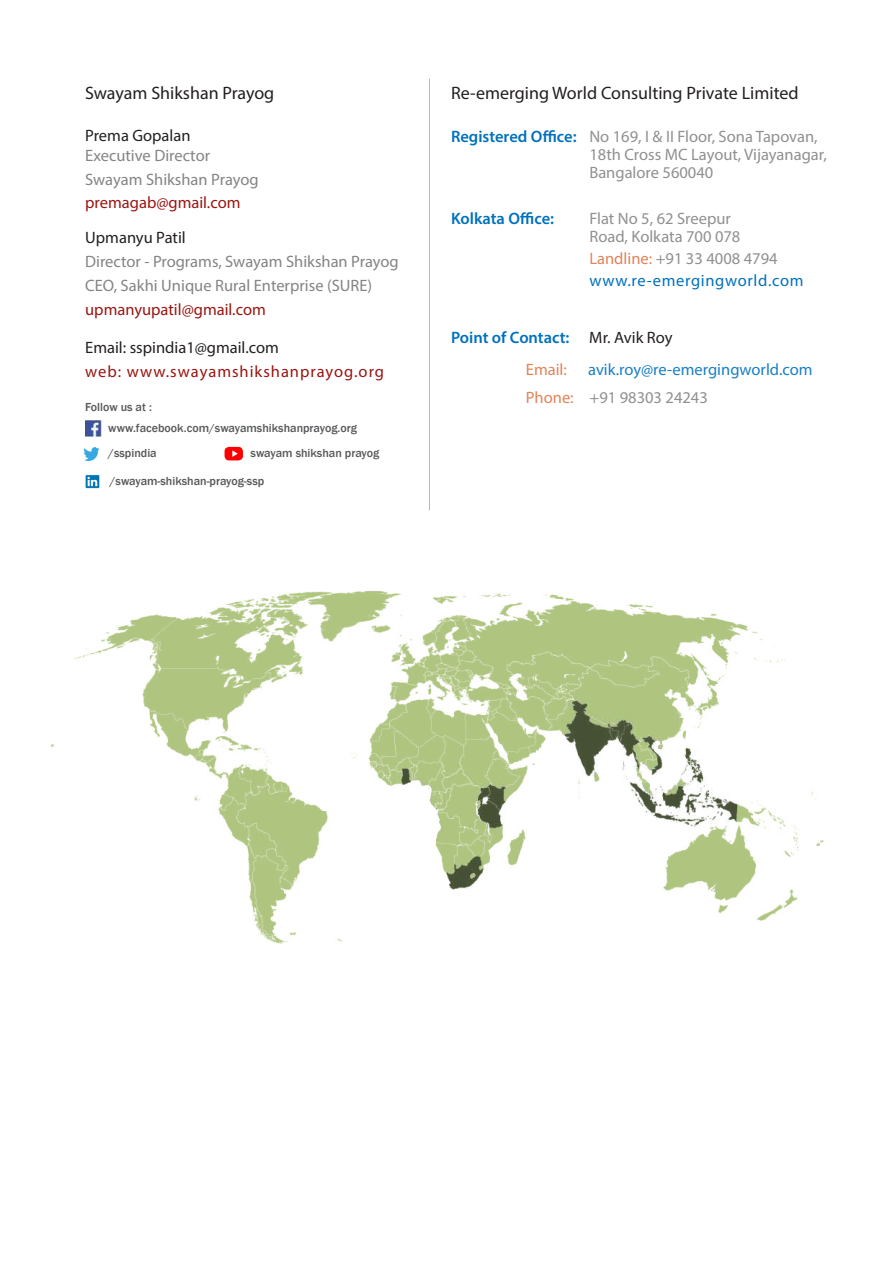
<style>
.page{position:relative;width:893px;height:1263px;background:#fff}
.page>*{position:absolute;margin:0;border:0;box-sizing:border-box;transform-origin:0 0}
.t1{font:18px "Myriad Pro";color:#231f20}
.t2{font:16.5px/18px "Myriad Pro";color:#909090}
.t3{font:16.5px/24px "Myriad Pro";color:#848484}
.t4{font:600 16.5px "Myriad Pro";color:#0071bc}
.t5{font:16.5px "Myriad Pro";color:#231f20}
.t6{font:16.5px "Myriad Pro";color:#991611}
.t7{font:16.5px "Myriad Pro";letter-spacing:.06em;color:#991611}
.t8{font:16.5px "Myriad Pro";color:#1a7fc3}
.t9{font:16.5px "Myriad Pro";letter-spacing:.04em;color:#0071bc}
.t10{font:500 12px/24.3px "Franklin Gothic";color:#57585a}
.s1{color:#e28358}
.s2{font-weight:400;color:#231f20}
</style>
<div class="page">
<img style="left:85px;top:420px;width:16px;height:16px">
<img style="left:84px;top:447px;width:16px;height:13px">
<img style="left:85px;top:474px;width:15px;height:15px">
<div style="left:225px;top:447px;width:18px;height:13px;background:#f00;border-radius:4px"></div>
<svg style="left:232px;top:450px;width:6px;height:7px"></svg>
<img style="left:51px;top:591px;width:773px;height:353px">
<hr style="left:429px;top:79px;width:1px;height:431px;background:#b7b6b5">
<p class="t1" style="left:85px;top:81px;width:191px">Swayam Shikshan Prayog</p>
<p class="t5" style="left:85px;top:125px;width:107px">Prema Gopalan</p>
<p class="t3" style="left:85px;top:143px;width:175px">Executive Director<br>Swayam Shikshan Prayog</p>
<p class="t6" style="left:85px;top:193px;width:157px">premagab@gmail.com</p>
<p class="t5" style="left:85px;top:227px;width:102px">Upmanyu Patil</p>
<p class="t3" style="left:85px;top:249px;width:315px">Director - Programs, Swayam Shikshan Prayog<br>CEO, Sakhi Unique Rural Enterprise (SURE)</p>
<p class="t6" style="left:85px;top:299px;width:182px">upmanyupatil@gmail.com</p>
<p class="t5" style="left:85px;top:337px;width:195px">Email: sspindia1@gmail.com</p>
<p class="t7" style="left:85px;top:361px;width:300px">web: www.swayamshikshanprayog.org</p>
<p class="t10" style="left:85px;top:395px;width:68px">Follow us at :</p>
<p class="t10" style="left:108px;top:416px;width:250px">www.facebook.com/swayamshikshanprayog.org /sspindia</p>
<p class="t10" style="left:251px;top:441px;width:130px">swayam shikshan prayog</p>
<p class="t10" style="left:110px;top:468px;width:156px">/swayam-shikshan-prayog-ssp</p>
<p class="t1" style="left:451px;top:81px;width:349px">Re-emerging World Consulting Private Limited</p>
<p class="t4" style="left:451px;top:126px;width:127px">Registered Office:</p>
<p class="t4" style="left:451px;top:208px;width:105px">Kolkata Office:</p>
<p class="t2" style="left:589px;top:127px;width:239px">No 169, I &amp; II Floor, Sona Tapovan,<br>18th Cross MC Layout, Vijayanagar,<br>Bangalore 560040</p>
<p class="t2" style="left:589px;top:209px;width:153px">Flat No 5, 62 Sreepur<br>Road, Kolkata 700 078</p>
<p class="t2" style="left:589px;top:250px;width:190px"><span class="s1">Landline:</span> +91 33 4008 4794</p>
<p class="t9" style="left:589px;top:270px;width:216px">www.re-emergingworld.com</p>
<p class="t4" style="left:451px;top:327px;width:223px">Point of Contact: <span class="s2">Mr. Avik Roy</span></p>
<p class="t2" style="left:526px;top:356px;width:183px;line-height:27.5px"><span class="s1">Email:<br>Phone:</span> +91 98303 24243</p>
<p class="t8" style="left:588px;top:360px;width:226px">avik.roy@re-emergingworld.com</p>
</div>
